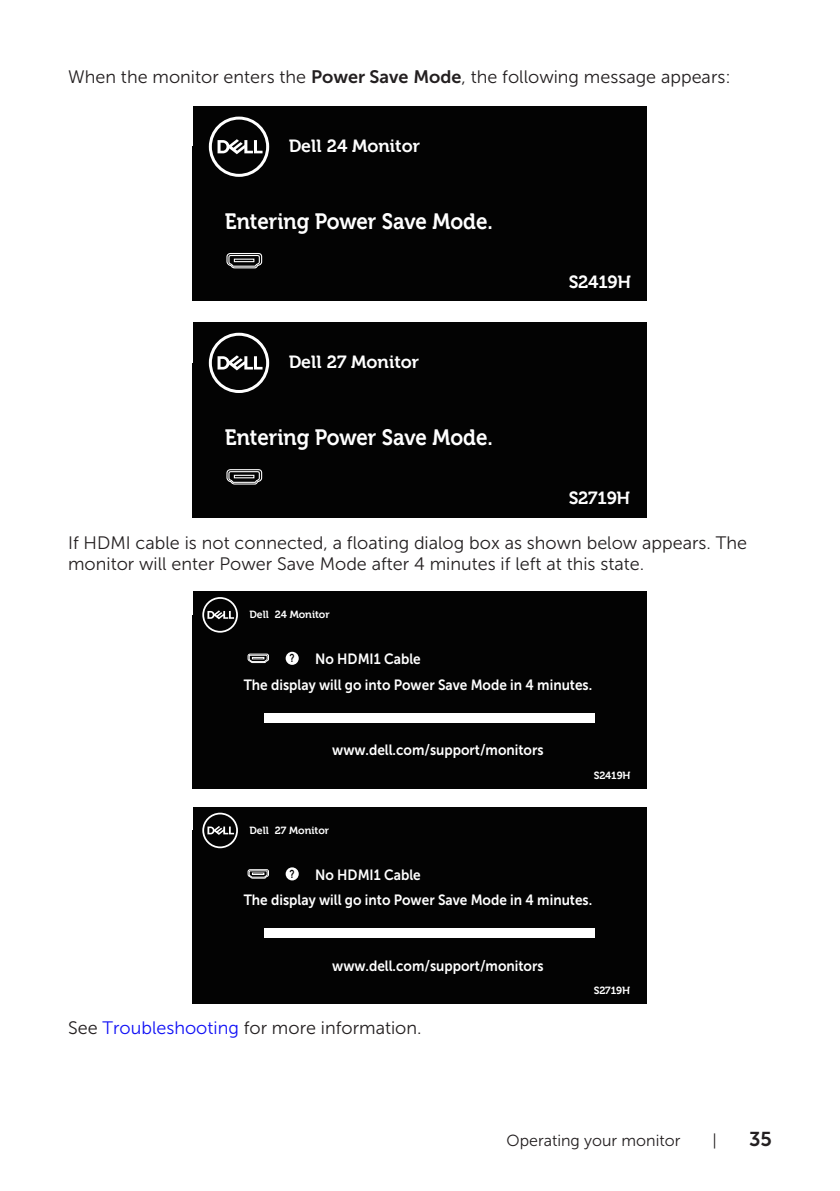
<style>
.page{position:relative;width:840px;height:1191px;background:#fff}
.page>*{position:absolute;margin:0;border:0;box-sizing:border-box;transform-origin:0 0}
.t1{font:700 22.4px "Museo For Dell";color:#fff;scale:.92 1}
.t2{font:20px "Museo Sans For Dell 700";color:#231f20}
.text{font:18px/21.6px "Museo Sans For Dell 300";color:#231f20}
.t3{font:700 17.6px "Museo For Dell";color:#fff}
.t4{font:16px "Museo Sans For Dell 300";color:#231f20}
.t5{font:14.8px/25.6px "Museo Sans For Dell 700";color:#fff;scale:.92 1}
.t6{font:700 11.2px "Arial";color:#030303;scale:.73 1}
.t7{font:700 10.4px "Museo For Dell";color:#fff}
.s1{font-family:"Museo Sans For Dell 700"}
.s2{color:#1111f6}
</style>
<div class="page">
<div style="left:193px;top:147px;width:453px;height:154px;background:#030303"></div>
<div style="left:193px;top:106px;width:453px;height:82px;background:#030303"></div>
<svg style="left:209px;top:117px;width:60px;height:60px"></svg>
<svg style="left:226px;top:253px;width:36px;height:16px"></svg>
<div style="left:193px;top:363px;width:453px;height:154px;background:#030303"></div>
<div style="left:193px;top:322px;width:453px;height:82px;background:#030303"></div>
<svg style="left:209px;top:333px;width:60px;height:60px"></svg>
<svg style="left:226px;top:469px;width:36px;height:16px"></svg>
<div style="left:193px;top:615px;width:453px;height:173px;background:#030303"></div>
<div style="left:193px;top:591px;width:453px;height:48px;background:#030303"></div>
<svg style="left:202px;top:597px;width:36px;height:35px"></svg>
<div style="left:264px;top:712px;width:331px;height:10px;background:#fff"></div>
<div style="left:285px;top:652px;width:13px;height:13px;background:#fff;border-radius:50%"></div>
<svg style="left:247px;top:653px;width:22px;height:10px"></svg>
<div style="left:193px;top:830px;width:453px;height:174px;background:#030303"></div>
<div style="left:193px;top:806px;width:453px;height:48px;background:#030303"></div>
<svg style="left:202px;top:812px;width:36px;height:36px"></svg>
<div style="left:264px;top:928px;width:331px;height:10px;background:#fff"></div>
<div style="left:285px;top:867px;width:13px;height:13px;background:#fff;border-radius:50%"></div>
<svg style="left:247px;top:869px;width:22px;height:9px"></svg>
<p class="text" style="left:68px;top:66px;width:663px">When the monitor enters the <span class="s1">Power Save Mode</span>, the following message appears:</p>
<p class="t3" style="left:289px;top:136px;width:133px">Dell 24 Monitor</p>
<p class="t1" style="left:225px;top:209px;width:293px">Entering Power Save Mode.</p>
<p class="t3" style="left:289px;top:352px;width:132px">Dell 27 Monitor</p>
<p class="t1" style="left:225px;top:425px;width:293px">Entering Power Save Mode.</p>
<p class="t3" style="left:568px;top:272px;width:64px">S2419H</p>
<p class="t3" style="left:568px;top:488px;width:63px">S2719H</p>
<p class="text" style="left:68px;top:532px;width:680px">If HDMI cable is not connected, a floating dialog box as shown below appears. The monitor will enter Power Save Mode after 4 minutes if left at this state.</p>
<p class="t7" style="left:249px;top:608px;width:82px">Dell 24 Monitor</p>
<p class="t5" style="left:244px;top:646px;width:380px;text-indent:71px">No HDMI1 Cable<br>The display will go into Power Save Mode in 4 minutes.</p>
<p class="t6" style="left:289px;top:651px;width:8px">?</p>
<p class="t5" style="left:332px;top:737px;width:231px">www.dell.com/support/monitors</p>
<p class="t7" style="left:593px;top:769px;width:38px">S2419H</p>
<p class="t7" style="left:249px;top:824px;width:81px">Dell 27 Monitor</p>
<p class="t5" style="left:244px;top:861px;width:380px;text-indent:71px">No HDMI1 Cable<br>The display will go into Power Save Mode in 4 minutes.</p>
<p class="t6" style="left:289px;top:866px;width:8px">?</p>
<p class="t5" style="left:332px;top:953px;width:231px">www.dell.com/support/monitors</p>
<p class="text" style="left:68px;top:1017px;width:355px">See <span class="s2">Troubleshooting</span> for more information.</p>
<p class="t7" style="left:593px;top:984px;width:38px">S2719H</p>
<p class="t4" style="left:506px;top:1131px;width:175px">Operating your monitor</p>
<p class="t4" style="left:712px;top:1131px;width:6px">|</p>
<p class="t2" style="left:748px;top:1127px;width:24px">35</p>
</div>
